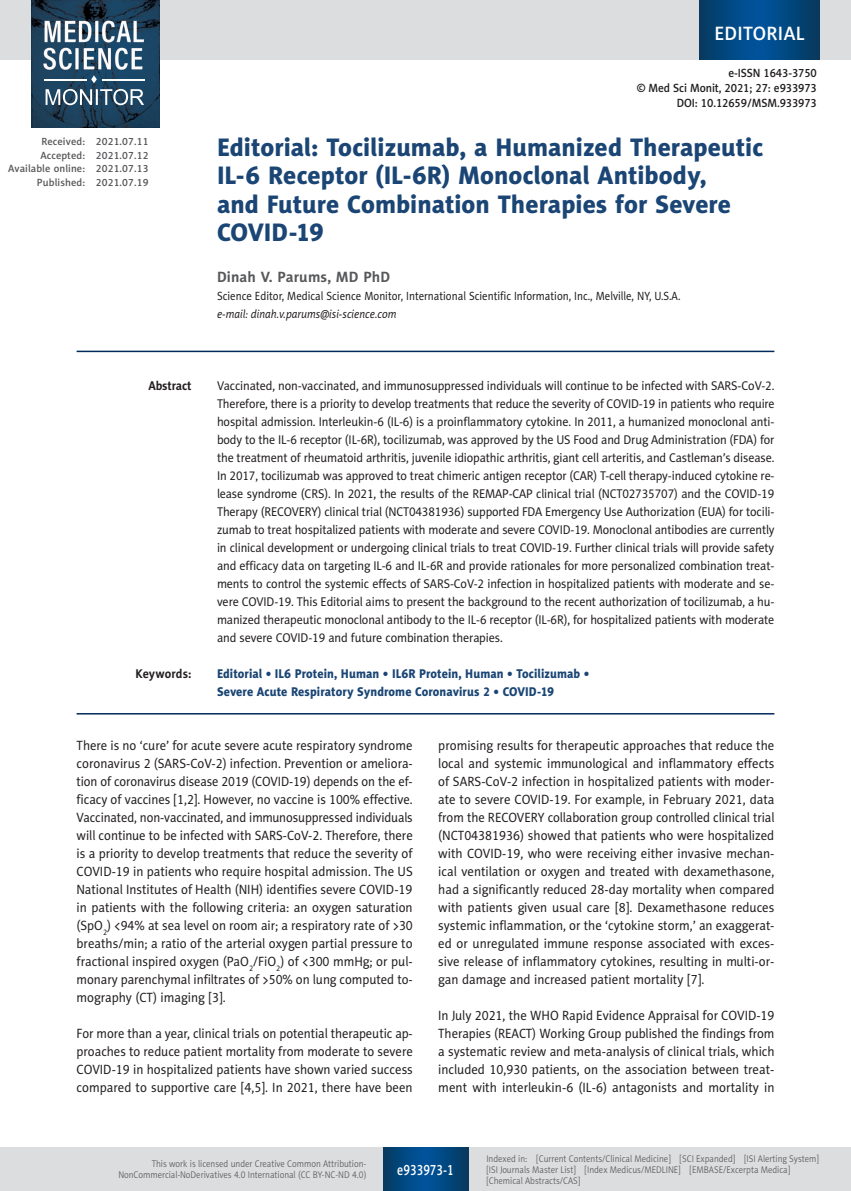
<style>
.page{position:relative;width:851px;height:1191px;background:#fff}
.page>*{position:absolute;margin:0;border:0;box-sizing:border-box;transform-origin:0 0}
.MSM_Tytul{font:25.5px/28.5px "Naomi Sans EFN Heavy";color:#1a4574}
.t1{font:19.5px "Naomi Sans EFN Medium";letter-spacing:.01em;color:#fff}
.MSM_Autorzy{font:700 15px "Naomi Sans EFN";letter-spacing:.01em;color:#57585a}
.MSM_e-PAGINA{font:15px "Naomi Sans EFN Medium";color:#fff;scale:.8 1}
.MSM_Body{font:13.5px/18px "Naomi Sans EFN";color:#231f20;text-align:justify;scale:.95 1}
.MSM_Body-2{font:13.5px/18px "Naomi Sans EFN";color:#231f20;text-align:justify;scale:.94 1}
.MSM_Summary_body{font:12.75px/18px "Naomi Sans EFN";letter-spacing:-.01em;color:#231f20;text-align:justify;scale:.95 1}
.MSM_keywords{font:12.75px/18px "Naomi Sans EFN Heavy";letter-spacing:.005em;color:#1a4574;scale:.95 1}
.MSM_keywords-2{font:700 12.75px "Naomi Sans EFN";letter-spacing:.005em;color:#231f20;scale:.95 1}
.MSM_Summary_body-2{font:700 12.75px "Naomi Sans EFN";letter-spacing:-.01em;color:#231f20;scale:.95 1}
.MSM_Afiliacja{font:12px "Naomi Sans EFN";color:#231f20;scale:.9 1}
.MSM_full_text_pdf{font:12px "Naomi Sans EFN Medium";letter-spacing:-.01em;color:#231f20;scale:.95 1}
.MSM_Afiliacja-2{font:italic 12px "Naomi Sans EFN";color:#231f20;scale:.9 1}
.t2{font:10.5px "Naomi Sans EFN Medium";letter-spacing:.01em;color:#57585a}
.t3{font:9.75px/11.2px "Naomi Sans EFN Light";color:#57585a;scale:.9 1}
</style>
<div class="page">
<hr style="left:77px;top:351px;width:697px;height:1px;background:#00295c">
<hr style="left:77px;top:713px;width:697px;height:1px;background:#00295c">
<div style="left:0;top:1148px;width:850px;height:43px;background:#dcdddf"></div>
<svg style="left:383px;top:1147px;width:85px;height:43px;background:#02477e"></svg>
<div style="left:0;top:0;width:850px;height:60px;background:#dcdddf"></div>
<img style="left:32px;top:0;width:127px;height:128px">
<img style="left:45px;top:79px;width:41px;height:1px">
<img style="left:103px;top:79px;width:41px;height:1px">
<svg style="left:91px;top:75px;width:6px;height:8px"></svg>
<img style="left:46px;top:89px;width:98px;height:16px">
<svg style="left:699px;top:0;width:120px;height:60px;background:#02477e"></svg>
<h2 class="t1" style="left:714px;top:22px;width:91px">EDITORIAL</h2>
<p class="t2" style="left:41px;top:136px;width:109px">Received: 2021.07.11</p>
<p class="t2" style="left:40px;top:149px;width:110px">Accepted: 2021.07.12</p>
<p class="t2" style="left:8px;top:163px;width:142px">Available online: 2021.07.13</p>
<p class="t2" style="left:37px;top:176px;width:113px">Published: 2021.07.19</p>
<p class="MSM_full_text_pdf" style="left:728px;top:66px;width:95px">e-ISSN 1643-3750</p>
<p class="MSM_full_text_pdf" style="left:636px;top:81px;width:191px">© Med Sci Monit, 2021; 27: e933973</p>
<p class="MSM_full_text_pdf" style="left:676px;top:96px;width:149px">DOI: 10.12659/MSM.933973</p>
<p class="MSM_Tytul" style="left:217px;top:132px;width:547px">Editorial: Tocilizumab, a Humanized Therapeutic IL-6 Receptor (IL-6R) Monoclonal Antibody,<br>and Future Combination Therapies for Severe COVID-19</p>
<p class="MSM_Autorzy" style="left:217px;top:268px;width:174px">Dinah V. Parums, MD PhD</p>
<p class="MSM_Afiliacja" style="left:217px;top:289px;width:516px">Science Editor, Medical Science Monitor, International Scientific Information, Inc., Melville, NY, U.S.A.</p>
<p class="MSM_Afiliacja-2" style="left:217px;top:307px;width:201px">e-mail: dinah.v.parums@isi-science.com</p>
<p class="MSM_Summary_body-2" style="left:148px;top:378px;width:47px">Abstract</p>
<p class="MSM_Summary_body" style="left:217px;top:377px;width:588px">Vaccinated, non-vaccinated, and immunosuppressed individuals will continue to be infected with SARS-CoV-2.<br>Therefore, there is a priority to develop treatments that reduce the severity of COVID-19 in patients who require hospital admission. Interleukin-6 (IL-6) is a proinflammatory cytokine. In 2011, a humanized monoclonal anti&shy;body to the IL-6 receptor (IL-6R), tocilizumab, was approved by the US Food and Drug Administration (FDA) for the treatment of rheumatoid arthritis, juvenile idiopathic arthritis, giant cell arteritis, and Castleman’s disease.<br>In 2017, tocilizumab was approved to treat chimeric antigen receptor (CAR) T-cell therapy-induced cytokine re&shy;lease syndrome (CRS). In 2021, the results of the REMAP-CAP clinical trial (NCT02735707) and the COVID-19<br>Therapy (RECOVERY) clinical trial (NCT04381936) supported FDA Emergency Use Authorization (EUA) for tocili&shy;zumab to treat hospitalized patients with moderate and severe COVID-19. Monoclonal antibodies are currently in clinical development or undergoing clinical trials to treat COVID-19. Further clinical trials will provide safety and efficacy data on targeting IL-6 and IL-6R and provide rationales for more personalized combination treat&shy;ments to control the systemic effects of SARS-CoV-2 infection in hospitalized patients with moderate and se&shy;vere COVID-19. This Editorial aims to present the background to the recent authorization of tocilizumab, a hu&shy;manized therapeutic monoclonal antibody to the IL-6 receptor (IL-6R), for hospitalized patients with moderate and severe COVID-19 and future combination therapies.</p>
<p class="MSM_keywords-2" style="left:135px;top:666px;width:60px">Keywords:</p>
<p class="MSM_keywords" style="left:217px;top:664px;width:393px">Editorial • IL6 Protein, Human • IL6R Protein, Human • Tocilizumab •<br>Severe Acute Respiratory Syndrome Coronavirus 2 • COVID-19</p>
<p class="MSM_Body" style="left:77px;top:736px;width:355px">There is no ‘cure’ for acute severe acute respiratory syndrome coronavirus 2 (SARS-CoV-2) infection. Prevention or ameliora&shy;tion of coronavirus disease 2019 (COVID-19) depends on the ef&shy;ficacy of vaccines [1,2]. However, no vaccine is 100% effective.<br>Vaccinated, non-vaccinated, and immunosuppressed individuals will continue to be infected with SARS-CoV-2. Therefore, there is a priority to develop treatments that reduce the severity of COVID-19 in patients who require hospital admission. The US National Institutes of Health (NIH) identifies severe COVID-19 in patients with the following criteria: an oxygen saturation (SpO<sub>2</sub>) &lt;94% at sea level on room air; a respiratory rate of &gt;30 breaths/min; a ratio of the arterial oxygen partial pressure to fractional inspired oxygen (PaO<sub>2</sub>/FiO<sub>2</sub>) of &lt;300 mmHg; or pul&shy;monary parenchymal infiltrates of &gt;50% on lung computed to&shy;mography (CT) imaging [3].</p>
<p class="MSM_Body-2" style="left:77px;top:1024px;width:359px">For more than a year, clinical trials on potential therapeutic ap&shy;proaches to reduce patient mortality from moderate to severe COVID-19 in hospitalized patients have shown varied success compared to supportive care [4,5]. In 2021, there have been</p>
<p class="MSM_Body" style="left:438px;top:736px;width:355px">promising results for therapeutic approaches that reduce the local and systemic immunological and inflammatory effects of SARS-CoV-2 infection in hospitalized patients with moder&shy;ate to severe COVID-19. For example, in February 2021, data from the RECOVERY collaboration group controlled clinical trial (NCT04381936) showed that patients who were hospitalized with COVID-19, who were receiving either invasive mechan&shy;ical ventilation or oxygen and treated with dexamethasone, had a significantly reduced 28-day mortality when compared with patients given usual care [8]. Dexamethasone reduces systemic inflammation, or the ‘cytokine storm,’ an exaggerat&shy;ed or unregulated immune response associated with exces&shy;sive release of inflammatory cytokines, resulting in multi-or&shy;gan damage and increased patient mortality [7].</p>
<p class="MSM_Body" style="left:438px;top:1006px;width:355px">In July 2021, the WHO Rapid Evidence Appraisal for COVID-19<br>Therapies (REACT) Working Group published the findings from a systematic review and meta-analysis of clinical trials, which included 10,930 patients, on the association between treat&shy;ment with interleukin-6 (IL-6) antagonists and mortality in</p>
<p class="t3" style="left:118px;top:1158px;width:277px;text-align:right">This work is licensed under Creative Common Attribution-<br>NonCommercial-NoDerivatives 4.0 International (CC BY-NC-ND 4.0)</p>
<p class="MSM_e-PAGINA" style="left:397px;top:1160px;width:72px">e933973-1</p>
<p class="t3" style="left:486px;top:1152px;width:371px">Indexed in: [Current Contents/Clinical Medicine] [SCI Expanded] [ISI Alerting System] [ISI Journals Master List] [Index Medicus/MEDLINE] [EMBASE/Excerpta Medica] [Chemical Abstracts/CAS]</p>
</div>
